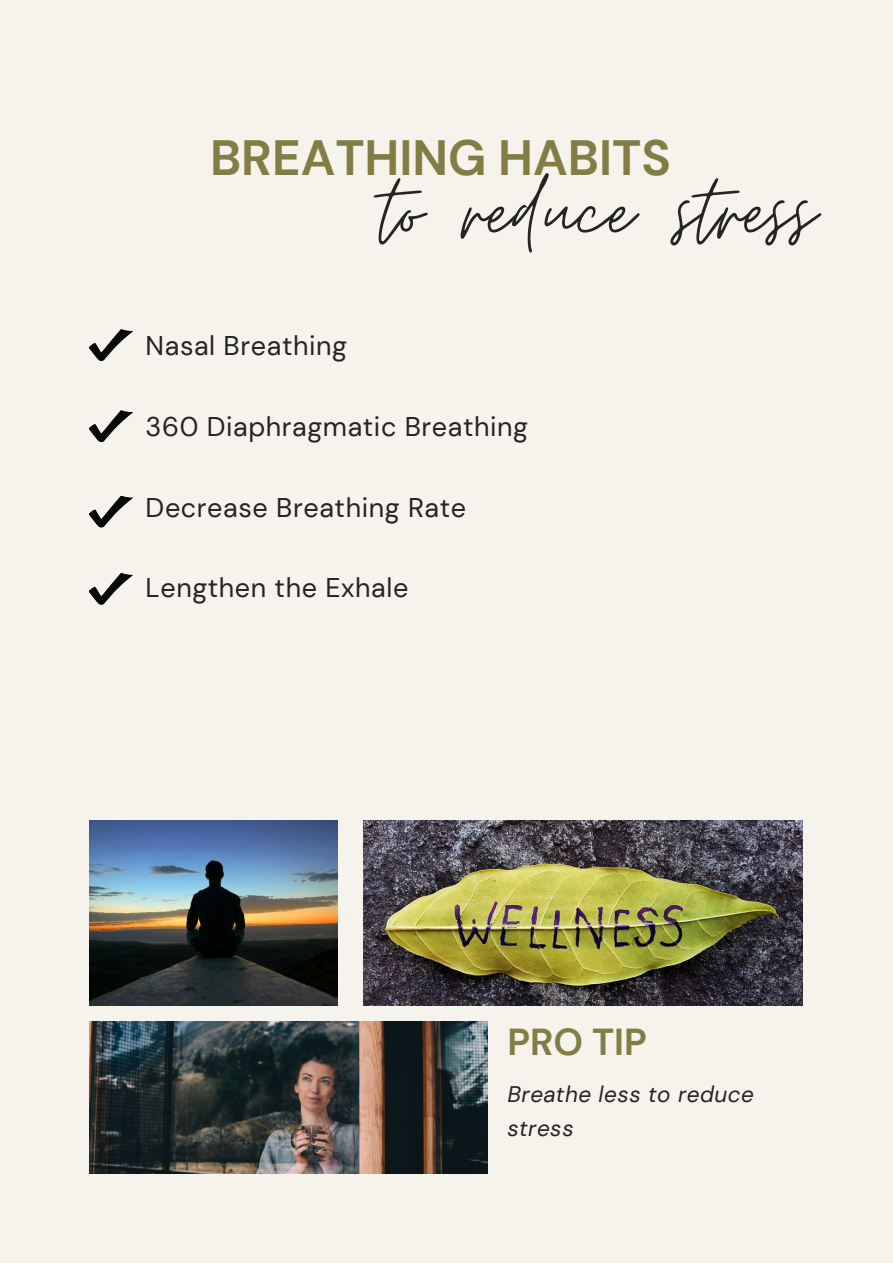
<style>
.page{position:relative;width:893px;height:1264px;background:#fff}
.page>*{position:absolute;margin:0;border:0;box-sizing:border-box;transform-origin:0 0}
.t1{font:106.35px "Moon Time";color:#242424}
.t2{font:700 49.5px "DM Sans";color:#817d44}
.t3{font:700 37.5px "DM Sans";color:#817d44}
.t4{font:27px "DM Sans";letter-spacing:.02em;color:#242424}
.t5{font:italic 22.5px/33.8px "DM Sans";letter-spacing:.02em;color:#242424}
</style>
<div class="page">
<div style="left:0;top:0;width:892px;height:1262px;background:#f6f2ec"></div>
<img style="left:89px;top:820px;width:249px;height:185px">
<img style="left:363px;top:820px;width:439px;height:185px">
<img style="left:89px;top:1021px;width:398px;height:152px">
<svg style="left:89px;top:329px;width:43px;height:32px"></svg>
<svg style="left:89px;top:410px;width:43px;height:32px"></svg>
<svg style="left:89px;top:496px;width:43px;height:31px"></svg>
<svg style="left:89px;top:573px;width:43px;height:31px"></svg>
<h2 class="t2" style="left:210px;top:125px;width:462px">BREATHING HABITS</h2>
<h1 class="t1" style="left:380px;top:146px;width:437px">to reduce stress</h1>
<p class="t4" style="left:146px;top:328px;width:203px">Nasal Breathing</p>
<p class="t4" style="left:146px;top:409px;width:384px">360 Diaphragmatic Breathing</p>
<p class="t4" style="left:146px;top:489px;width:322px">Decrease Breathing Rate</p>
<p class="t4" style="left:146px;top:570px;width:264px">Lengthen the Exhale</p>
<h3 class="t3" style="left:507px;top:1017px;width:141px">PRO TIP</h3>
<p class="t5" style="left:507px;top:1077px;width:248px">Breathe less to reduce stress</p>
</div>
